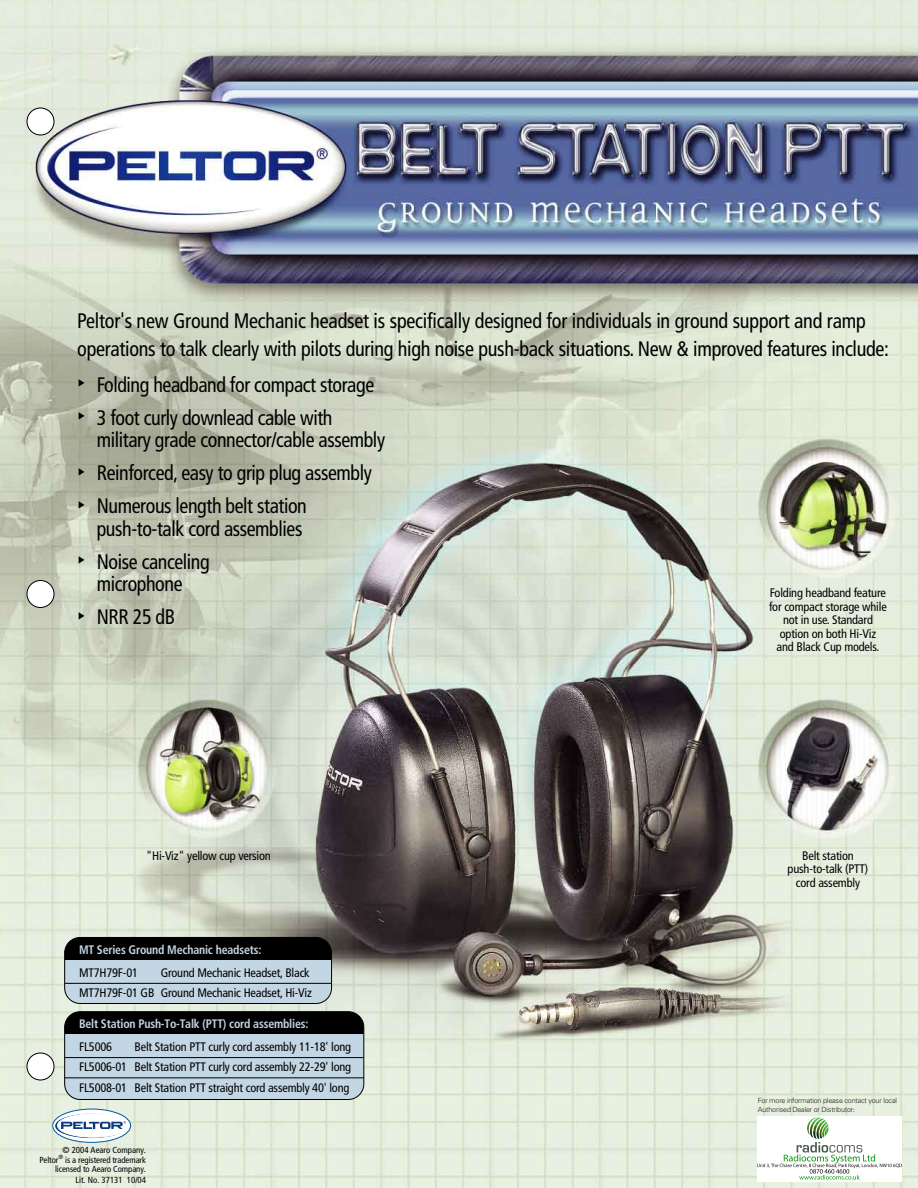
<style>
.page{position:relative;width:918px;height:1188px;background:#fff}
.page>*{position:absolute;margin:0;border:0;box-sizing:border-box;transform-origin:0 0}
.t1{font:condensed 21px/22.5px "Frutiger";letter-spacing:-.02em;color:#000;scale:.95 1}
.t2{font:condensed 21px/27.8px "Frutiger";letter-spacing:-.02em;color:#000;scale:.96 1}
.t3{font:condensed 12.3px/13.5px "Frutiger";letter-spacing:-.015em;color:#000;text-align:center}
.t4{font:700 condensed 12.3px "Frutiger";letter-spacing:-.015em;color:#c3d6e3;scale:.96 1}
.t5{font:condensed 8.7px/9.3px "Frutiger";letter-spacing:-.01em;color:#000;text-align:right}
.t6{font:300 7.2px/8.7px "Univers";letter-spacing:-.025em;color:#231f20}
.s1{font-family:"Arquitectura";font-stretch:normal;font-size:25.5px}
.s2{font-family:"Minion Pro";font-weight:400}
</style>
<div class="page">
<img style="left:0;top:0;width:918px;height:1188px">
<div style="left:27px;top:108px;width:27px;height:27px;background:#fff;border:1px solid #000;border-radius:50%"></div>
<div style="left:27px;top:580px;width:27px;height:28px;background:#fff;border:1px solid #000;border-radius:50%"></div>
<div style="left:27px;top:1053px;width:27px;height:27px;background:#fff;border:1px solid #000;border-radius:50%"></div>
<div style="left:64px;top:937px;width:268px;height:67px;background:#c3d6e3;border:1px solid #000;border-radius:16px"></div>
<div style="left:65px;top:937px;width:267px;height:23px;background:#000"></div>
<hr style="left:65px;top:983px;width:267px;height:1px;background:#000">
<div style="left:64px;top:1011px;width:300px;height:89px;background:#c3d6e3;border:1px solid #000;border-radius:16px"></div>
<div style="left:65px;top:1012px;width:299px;height:22px;background:#000"></div>
<hr style="left:65px;top:1057px;width:299px;height:1px;background:#000">
<hr style="left:65px;top:1077px;width:299px;height:1px;background:#000">
<svg style="left:53px;top:1109px;width:78px;height:34px"></svg>
<svg style="left:56px;top:1114px;width:71px;height:24px"></svg>
<div style="left:57px;top:1114px;width:72px;height:23px;background:#fff;border:1px solid #fff;border-radius:50%"></div>
<svg style="left:61px;top:1121px;width:65px;height:8px"></svg>
<img style="left:758px;top:1116px;width:143px;height:65px">
<h1 class="t2" style="left:77px;top:309px;width:847px">Peltor's new Ground Mechanic headset is specifically designed for individuals in ground support and ramp operations to talk clearly with pilots during high noise push-back situations. New &amp; improved features include:</h1>
<h1 class="t1" style="left:77px;top:376px;width:314px"><span class="s1">•</span> Folding headband for compact storage</h1>
<h1 class="t1" style="left:97px;top:409px;width:305px;text-indent:-19px"><span class="s1">•</span> 3 foot curly downlead cable with military grade connector/cable assembly</h1>
<h1 class="t1" style="left:77px;top:464px;width:312px"><span class="s1">•</span> Reinforced, easy to grip plug assembly</h1>
<h1 class="t1" style="left:77px;top:497px;width:243px;text-align:right"><span class="s1">•</span> Numerous length belt station push-to-talk cord assemblies</h1>
<h1 class="t1" style="left:77px;top:553px;width:141px;text-align:center"><span class="s1">•</span> Noise canceling microphone</h1>
<h1 class="t1" style="left:77px;top:608px;width:105px"><span class="s1">•</span> NRR 25 dB</h1>
<p class="t3" style="left:769px;top:587px;width:119px">Folding headband feature for compact storage while not in use. Standard option on both Hi-Viz<br>and Black Cup models.</p>
<p class="t3" style="left:146px;top:850px;width:126px">"Hi-Viz" yellow cup version</p>
<p class="t3" style="left:788px;top:850px;width:82px">Belt station push-to-talk (PTT) cord assembly</p>
<p class="t4" style="left:79px;top:945px;width:192px">MT Series Ground Mechanic headsets:</p>
<p class="t3" style="left:79px;top:967px;width:61px">MT7H79F-01</p>
<p class="t3" style="left:79px;top:964px;width:234px;line-height:20.1px;text-align:right">Ground Mechanic Headset, Black<br>MT7H79F-01 GB Ground Mechanic Headset, Hi-Viz</p>
<p class="t4" style="left:79px;top:1019px;width:241px">Belt Station Push-To-Talk (PTT) cord assemblies:</p>
<p class="t3" style="left:79px;top:1042px;width:35px">FL5006</p>
<p class="t3" style="left:79px;top:1038px;width:274px;line-height:20.1px;text-align:justify;text-indent:55px">Belt Station PTT curly cord assembly 11-18' long FL5006-01 Belt Station PTT curly cord assembly 22-29' long FL5008-01 Belt Station PTT straight cord assembly 40' long</p>
<p class="t5" style="left:39px;top:1147px;width:108px">© 2004 Aearo Company.<br>Peltor<sup>®</sup> is a registered trademark licensed to Aearo Company.</p>
<p class="t5" style="left:76px;top:1176px;width:72px">Lit. No. 37131 10/04</p>
<p class="t6" style="left:758px;top:1096px;width:141px">For more information please contact your local<br>Authorised Dealer or Distributor<span class="s2">:</span></p>
</div>
